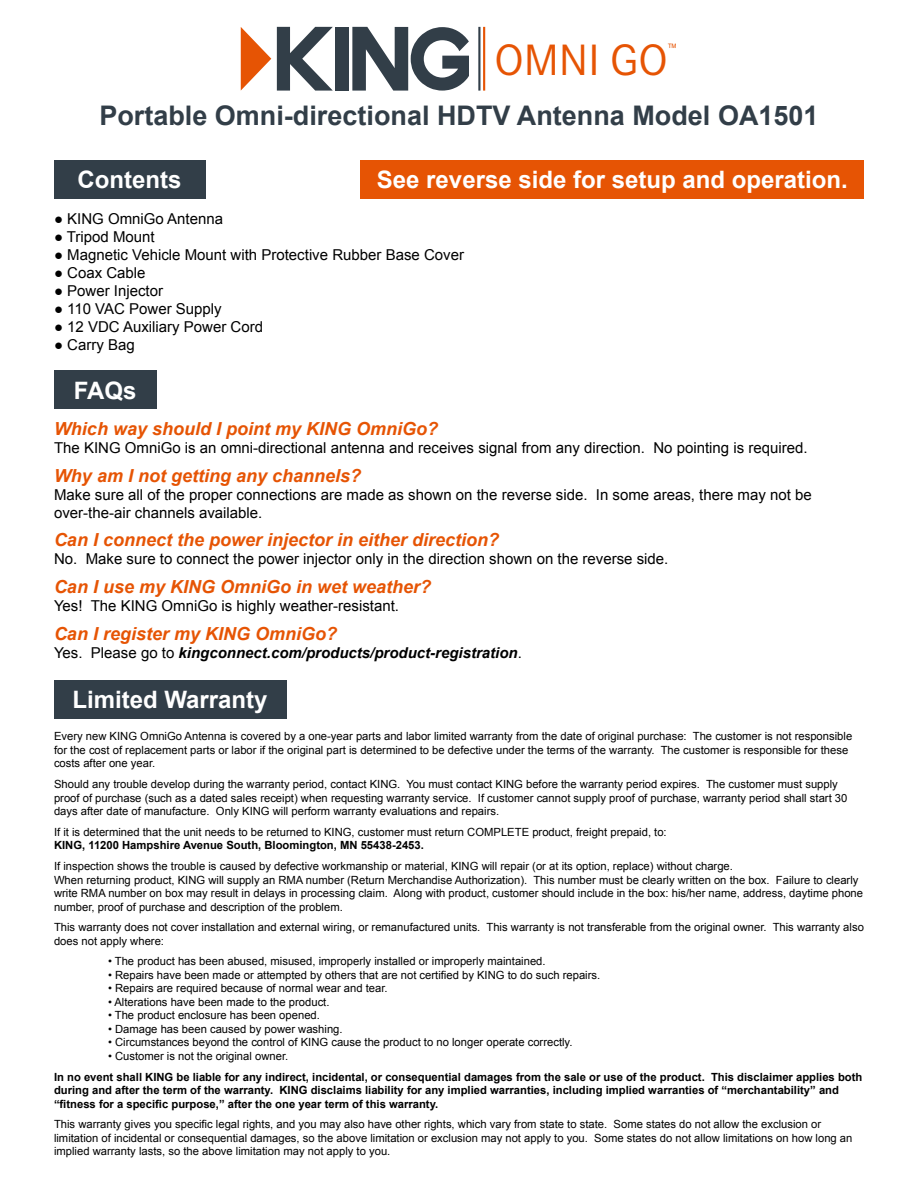
<style>
.page{position:relative;width:918px;height:1188px;background:#fff}
.page>*{position:absolute;margin:0;border:0;box-sizing:border-box;transform-origin:0 0}
.t1{font:43.05px "Corporate SBQ";color:#e65404}
.t2{font:700 27px "Arial";color:#323e48}
.t3{font:700 24px "Arial";color:#fff}
.t4{font:italic 700 18px "Arial";color:#e65404}
.t5{font:15px/18px "Arial";color:#000}
.t6{font:italic 700 15px "Arial";color:#000}
.t7{font:13.35px "Corporate SBQ";color:#e65404}
.t8{font:11.25px/13.5px "Arial";color:#000}
.t9{font:700 11.25px/13.5px "Arial";color:#000}
.s1{font-weight:400;font-style:normal}
</style>
<div class="page">
<div style="left:361px;top:160px;width:503px;height:39px;background:#e65404"></div>
<div style="left:54px;top:680px;width:232px;height:38px;background:#323e48"></div>
<div style="left:54px;top:371px;width:103px;height:38px;background:#323e48"></div>
<div style="left:54px;top:160px;width:151px;height:39px;background:#323e48"></div>
<svg style="left:352px;top:27px;width:117px;height:64px"></svg>
<div style="left:335px;top:27px;width:13px;height:64px;background:#323e48"></div>
<svg style="left:277px;top:27px;width:56px;height:64px"></svg>
<svg style="left:241px;top:27px;width:30px;height:64px"></svg>
<hr style="left:478px;top:27px;width:2px;height:64px;background:#323e48">
<hr style="left:483px;top:27px;width:2px;height:64px;background:#e65404">
<h1 class="t1" style="left:494px;top:34px;width:175px">OMNI GO</h1>
<p class="t7" style="left:668px;top:40px;width:11px">™</p>
<h2 class="t2" style="left:99px;top:105px;width:721px">Portable Omni-directional HDTV Antenna Model OA1501</h2>
<h3 class="t3" style="left:78px;top:171px;width:105px">Contents</h3>
<h3 class="t3" style="left:377px;top:171px;width:472px">See reverse side for setup and operation.</h3>
<h3 class="t5" style="left:54px;top:209px;width:171px">● KING OmniGo Antenna</h3>
<h3 class="t5" style="left:54px;top:227px;width:102px">● Tripod Mount</h3>
<h3 class="t5" style="left:54px;top:245px;width:412px">● Magnetic Vehicle Mount with Protective Rubber Base Cover</h3>
<h3 class="t5" style="left:54px;top:263px;width:93px">● Coax Cable</h3>
<h3 class="t5" style="left:54px;top:281px;width:111px">● Power Injector</h3>
<h3 class="t5" style="left:54px;top:299px;width:169px">● 110 VAC Power Supply</h3>
<h3 class="t5" style="left:54px;top:317px;width:211px">● 12 VDC Auxiliary Power Cord</h3>
<h3 class="t5" style="left:54px;top:335px;width:82px">● Carry Bag</h3>
<h3 class="t3" style="left:74px;top:381px;width:64px">FAQs</h3>
<h3 class="t4" style="left:54px;top:422px;width:386px">Which way should I point my KING OmniGo?</h3>
<h3 class="t5" style="left:54px;top:439px;width:755px">The KING OmniGo is an omni-directional antenna and receives signal from any direction. No pointing is required.</h3>
<h3 class="t4" style="left:54px;top:469px;width:309px">Why am I not getting any channels?</h3>
<h3 class="t5" style="left:54px;top:486px;width:759px">Make sure all of the proper connections are made as shown on the reverse side. In some areas, there may not be over-the-air channels available.</h3>
<h3 class="t4" style="left:54px;top:533px;width:447px">Can I connect the power injector in either direction?</h3>
<h3 class="t5" style="left:54px;top:550px;width:616px">No. Make sure to connect the power injector only in the direction shown on the reverse side.</h3>
<h3 class="t4" style="left:54px;top:580px;width:379px">Can I use my KING OmniGo in wet weather?</h3>
<h3 class="t5" style="left:54px;top:597px;width:347px">Yes! The KING OmniGo is highly weather-resistant.</h3>
<h3 class="t4" style="left:54px;top:627px;width:285px">Can I register my KING OmniGo?</h3>
<h3 class="t6" style="left:54px;top:647px;width:469px"><span class="s1">Yes. Please go to</span> kingconnect.com/products/product-registration<span class="s1">.</span></h3>
<h3 class="t3" style="left:73px;top:690px;width:197px">Limited Warranty</h3>
<p class="t8" style="left:54px;top:730px;width:800px">Every new KING OmniGo Antenna is covered by a one-year parts and labor limited warranty from the date of original purchase: The customer is not responsible for the cost of replacement parts or labor if the original part is determined to be defective under the terms of the warranty. The customer is responsible for these costs after one year.</p>
<p class="t8" style="left:54px;top:778px;width:795px">Should any trouble develop during the warranty period, contact KING. You must contact KING before the warranty period expires. The customer must supply proof of purchase (such as a dated sales receipt) when requesting warranty service. If customer cannot supply proof of purchase, warranty period shall start 30 days after date of manufacture. Only KING will perform warranty evaluations and repairs.</p>
<p class="t8" style="left:54px;top:825px;width:614px">If it is determined that the unit needs to be returned to KING, customer must return COMPLETE product, freight prepaid, to:</p>
<p class="t9" style="left:54px;top:840px;width:371px">KING, 11200 Hampshire Avenue South, Bloomington, MN 55438-2453.</p>
<p class="t8" style="left:54px;top:860px;width:811px">If inspection shows the trouble is caused by defective workmanship or material, KING will repair (or at its option, replace) without charge.<br>When returning product, KING will supply an RMA number (Return Merchandise Authorization). This number must be clearly written on the box. Failure to clearly write RMA number on box may result in delays in processing claim. Along with product, customer should include in the box: his/her name, address, daytime phone number, proof of purchase and description of the problem.</p>
<p class="t8" style="left:54px;top:921px;width:811px">This warranty does not cover installation and external wiring, or remanufactured units. This warranty is not transferable from the original owner. This warranty also does not apply where:</p>
<p class="t8" style="left:108px;top:955px;width:439px">• The product has been abused, misused, improperly installed or improperly maintained.</p>
<p class="t8" style="left:108px;top:968px;width:494px">• Repairs have been made or attempted by others that are not certified by KING to do such repairs.</p>
<p class="t8" style="left:108px;top:982px;width:281px">• Repairs are required because of normal wear and tear.</p>
<p class="t8" style="left:108px;top:995px;width:223px">• Alterations have been made to the product.</p>
<p class="t8" style="left:108px;top:1009px;width:213px">• The product enclosure has been opened.</p>
<p class="t8" style="left:108px;top:1022px;width:236px">• Damage has been caused by power washing.</p>
<p class="t8" style="left:108px;top:1036px;width:466px">• Circumstances beyond the control of KING cause the product to no longer operate correctly.</p>
<p class="t8" style="left:108px;top:1049px;width:182px">• Customer is not the original owner.</p>
<p class="t9" style="left:54px;top:1071px;width:810px">In no event shall KING be liable for any indirect, incidental, or consequential damages from the sale or use of the product. This disclaimer applies both during and after the term of the warranty. KING disclaims liability for any implied warranties, including implied warranties of “merchantability” and “fitness for a specific purpose,” after the one year term of this warranty.</p>
<p class="t8" style="left:54px;top:1118px;width:800px">This warranty gives you specific legal rights, and you may also have other rights, which vary from state to state. Some states do not allow the exclusion or limitation of incidental or consequential damages, so the above limitation or exclusion may not apply to you. Some states do not allow limitations on how long an implied warranty lasts, so the above limitation may not apply to you.</p>
</div>
